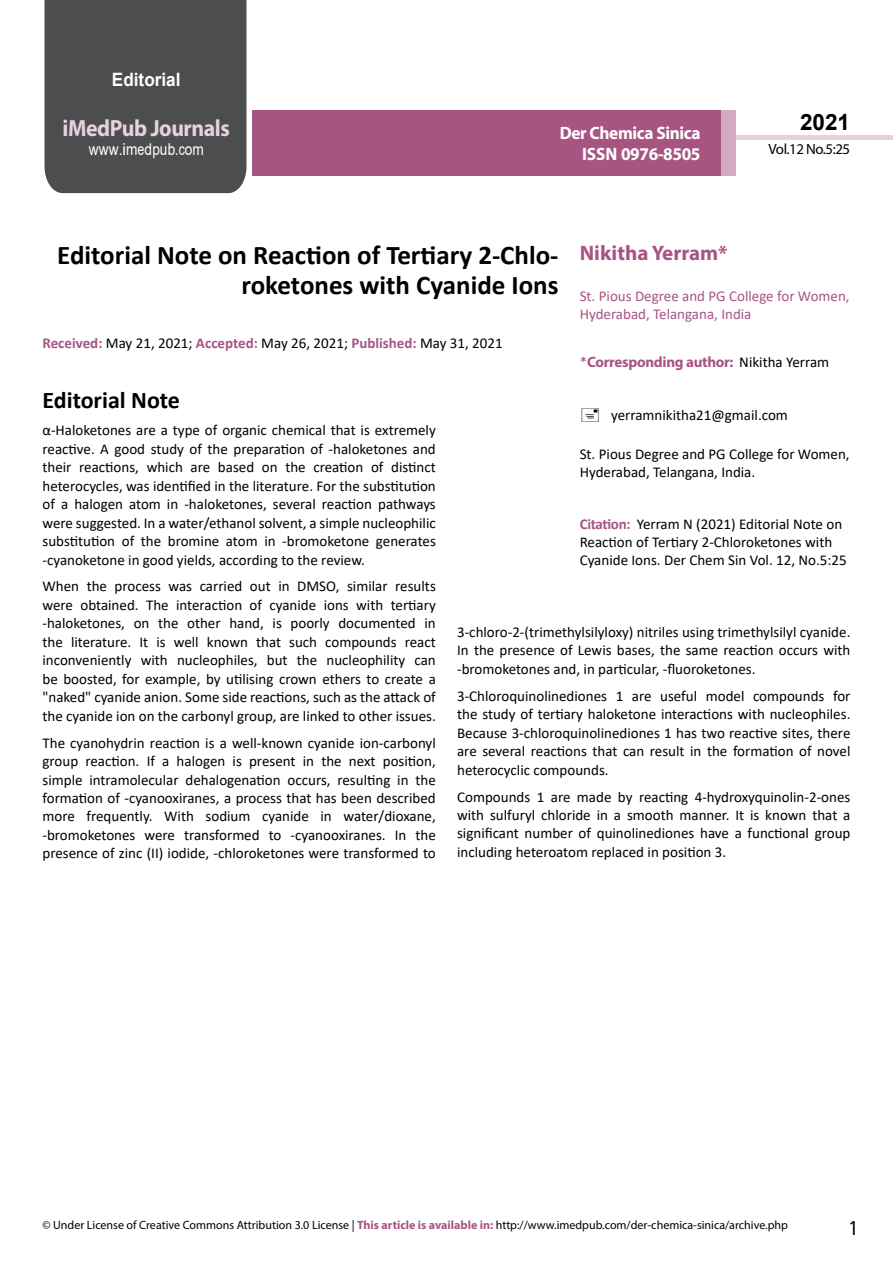
<style>
.page{position:relative;width:893px;height:1263px;background:#fff}
.page>*{position:absolute;margin:0;border:0;box-sizing:border-box;transform-origin:0 0}
.t1{font:700 27px/29.7px "Calibri";color:#000;text-align:right}
.t2{font:25.5px "Tunga";color:#000}
.t3{font:700 24px "Calibri";color:#000}
.t4{font:700 23.4px "Myriad Pro";letter-spacing:-.02em;color:#e6d1dd;scale:.93 1}
.t5{font:700 22.5px "Arial";color:#000}
.t6{font:700 21px "Myriad Pro";color:#a75483}
.t7{font:700 18.45px "Arial";color:#fff;scale:.93 1}
.t8{font:700 18px/21.6px "Myriad Pro";letter-spacing:-.02em;color:#fff;text-align:right;scale:.96 1}
.t9{font:16.5px "Arial";letter-spacing:.01em;color:#fff;scale:.83 1}
.t10{font:15px/18.5px "Calibri";color:#000;text-align:justify}
.t11{font:15px/18px "Calibri";color:#a75483}
.t12{font:700 15px "Myriad Pro";letter-spacing:-.02em;color:#a75483}
.t13{font:14.85px "Myriad Pro";letter-spacing:-.03em;color:#000}
.t14{font:12px "Myriad Pro";color:#000}
.s1{font-family:"Calibri"}
.s2{font-family:"Calibri";font-weight:400}
.s3{font-family:"Calibri";font-weight:400;color:#000}
.s4{font-weight:700;color:#a75483}
</style>
<div class="page">
<div style="left:45px;top:0;width:202px;height:193px;background:#4c4d4f"></div>
<hr style="left:736px;top:135px;width:157px;height:4px;background:#e6d1dd">
<div style="left:720px;top:110px;width:16px;height:66px;background:#d2aac1"></div>
<div style="left:252px;top:110px;width:469px;height:66px;background:#a75483"></div>
<p class="t7" style="left:112px;top:67px;width:75px">Editorial</p>
<h3 class="t4" style="left:63px;top:113px;width:181px">iMedPub Journals</h3>
<p class="t9" style="left:89px;top:138px;width:140px">www<span class="s1">.</span>imedpub<span class="s1">.</span>com</p>
<p class="t8" style="left:560px;top:121px;width:148px">Der Chemica Sinica<br>ISSN 0976-8505</p>
<h3 class="t5" style="left:800px;top:107px;width:52px">2021</h3>
<p class="t13" style="left:769px;top:140px;width:83px">Vol.12 No.5:25</p>
<h3 class="t6" style="left:580px;top:239px;width:150px">Nikitha Yerram*</h3>
<p class="t11" style="left:580px;top:287px;width:271px">St. Pious Degree and PG College for Women,<br>Hyderabad, Telangana, India</p>
<p class="t12" style="left:580px;top:352px;width:251px"><span class="s2">*</span>Corresponding author: <span class="s3">Nikitha Yerram</span></p>
<p class="t10" style="left:611px;top:405px;width:178px">yerramnikitha21@gmail.com</p>
<p class="t10" style="left:580px;top:444px;width:271px;line-height:18px">St. Pious Degree and PG College for Women,<br>Hyderabad, Telangana, India.</p>
<p class="t10" style="left:580px;top:515px;width:269px;line-height:18px;text-align:left"><span class="s4">Citation:</span> Yerram N (2021) Editorial Note on<br>Reaction of Tertiary 2-Chloroketones with<br>Cyanide Ions. Der Chem Sin Vol. 12, No.5:25</p>
<h1 class="t1" style="left:57px;top:240px;width:503px">Editorial Note on Reaction of Tertiary 2-Chlo&shy;roketones with Cyanide Ions</h1>
<p class="t10" style="left:43px;top:333px;width:462px"><span class="s4">Received:</span> May 21, 2021; <span class="s4">Accepted:</span> May 26, 2021; <span class="s4">Published:</span> May 31, 2021</p>
<h3 class="t3" style="left:43px;top:383px;width:139px">Editorial Note</h3>
<p class="t10" style="left:43px;top:421px;width:395px">α-Haloketones are a type of organic chemical that is extremely reactive. A good study of the preparation of -haloketones and their reactions, which are based on the creation of distinct heterocycles, was identified in the literature. For the substitution of a halogen atom in -haloketones, several reaction pathways were suggested. In a water/ethanol solvent, a simple nucleophilic substitution of the bromine atom in -bromoketone generates -cyanoketone in good yields, according to the review.</p>
<p class="t10" style="left:43px;top:577px;width:395px">When the process was carried out in DMSO, similar results were obtained. The interaction of cyanide ions with tertiary -haloketones, on the other hand, is poorly documented in the literature. It is well known that such compounds react inconveniently with nucleophiles, but the nucleophility can be boosted, for example, by utilising crown ethers to create a "naked" cyanide anion. Some side reactions, such as the attack of the cyanide ion on the carbonyl group, are linked to other issues.</p>
<p class="t10" style="left:43px;top:733px;width:395px">The cyanohydrin reaction is a well-known cyanide ion-carbonyl group reaction. If a halogen is present in the next position, simple intramolecular dehalogenation occurs, resulting in the formation of -cyanooxiranes, a process that has been described more frequently. With sodium cyanide in water/dioxane, -bromoketones were transformed to -cyanooxiranes. In the presence of zinc (II) iodide, -chloroketones were transformed to</p>
<p class="t10" style="left:457px;top:622px;width:395px">3-chloro-2-(trimethylsilyloxy) nitriles using trimethylsilyl cyanide.<br>In the presence of Lewis bases, the same reaction occurs with -bromoketones and, in particular, -fluoroketones.</p>
<p class="t10" style="left:457px;top:686px;width:395px">3-Chloroquinolinediones 1 are useful model compounds for the study of tertiary haloketone interactions with nucleophiles.<br>Because 3-chloroquinolinediones 1 has two reactive sites, there are several reactions that can result in the formation of novel heterocyclic compounds.</p>
<p class="t10" style="left:457px;top:787px;width:395px">Compounds 1 are made by reacting 4-hydroxyquinolin-2-ones with sulfuryl chloride in a smooth manner. It is known that a significant number of quinolinediones have a functional group including heteroatom replaced in position 3.</p>
<p class="t14" style="left:43px;top:1218px;width:747px">© Under License of Creative Commons Attribution 3.0 License | <span class="s4">This article is available in:</span> http://www.imedpub.com/der-chemica-sinica/archive.php</p>
<h2 class="t2" style="left:850px;top:1211px;width:9px">1</h2>
</div>
